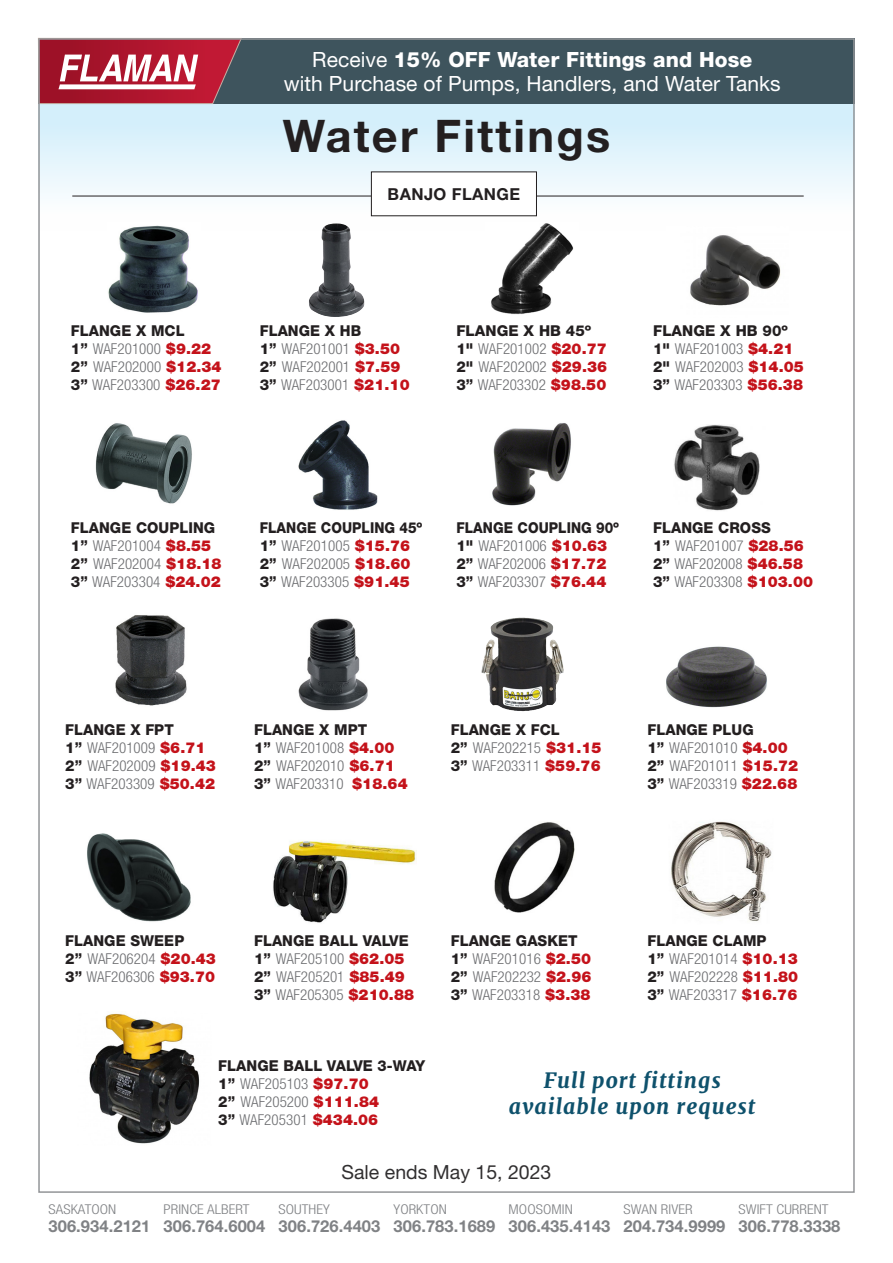
<style>
.page{position:relative;width:893px;height:1263px;background:#fff}
.page>*{position:absolute;margin:0;border:0;box-sizing:border-box;transform-origin:0 0}
.t1{font:700 45px "Helvetica Neue LT Std";letter-spacing:.05em;color:#231f20}
.t2{font:21px/24px "Helvetica Neue LT Std";letter-spacing:.005em;color:#fff;text-align:center}
.t3{font:italic 800 21px "Merriweather";letter-spacing:.05em;color:#0e516c}
.Standard_Features_Su{font:19.5px "Helvetica Neue LT Std";color:#312f30}
.t4{font:700 16.5px "Helvetica Neue LT Std";letter-spacing:.005em;color:#808285}
.t5{font:700 16.5px "Helvetica Neue LT Std";letter-spacing:.025em;color:#231f20}
.t6{font:300 condensed 15px "Helvetica Neue LT Std";letter-spacing:.005em;color:#6c6d70}
.t7{font:800 15px/18px "Helvetica Neue LT Std";letter-spacing:.005em;color:#231f20}
.t8{font:800 15px "Helvetica Neue LT Std";letter-spacing:.005em;color:#231f20;scale:.91 1}
.t9{font:300 condensed 13.5px "Helvetica Neue LT Std";letter-spacing:.005em;color:#808285;scale:1.11 1}
.s1{font-weight:800}
.s2{font-weight:300;font-stretch:condensed;color:#6c6d70}
.s3{font-weight:900;color:#c4121a}
.s4{font-weight:800;font-stretch:normal;color:#231f20}
.s5{font-weight:900;font-stretch:normal;color:#c4121a}
</style>
<div class="page">
<div style="left:38px;top:102px;width:817px;height:129px;background:linear-gradient(to bottom,#ceedfb,#fffefd)"></div>
<div style="left:38px;top:38px;width:817px;height:66px;background:#3e545d"></div>
<svg style="left:41px;top:41px;width:200px;height:63px;background:#b6495b"></svg>
<hr style="left:72px;top:196px;width:732px;height:1px;background:#231f20">
<div style="left:371px;top:172px;width:165px;height:44px;background:#fff"></div>
<img style="left:95px;top:423px;width:97px;height:81px">
<img style="left:298px;top:420px;width:80px;height:90px">
<img style="left:492px;top:423px;width:79px;height:83px">
<img style="left:674px;top:425px;width:86px;height:86px">
<img style="left:309px;top:223px;width:56px;height:94px">
<img style="left:485px;top:222px;width:94px;height:93px">
<img style="left:666px;top:227px;width:122px;height:79px">
<img style="left:107px;top:222px;width:94px;height:91px">
<img style="left:87px;top:833px;width:104px;height:89px">
<img style="left:273px;top:840px;width:144px;height:83px">
<img style="left:494px;top:822px;width:81px;height:91px">
<img style="left:671px;top:821px;width:101px;height:100px">
<img style="left:298px;top:618px;width:70px;height:93px">
<img style="left:482px;top:618px;width:39px;height:48px">
<img style="left:666px;top:646px;width:101px;height:62px">
<img style="left:115px;top:615px;width:72px;height:91px">
<img style="left:89px;top:1013px;width:111px;height:131px">
<h2 class="t2" style="left:284px;top:48px;width:499px">Receive <span class="s1">15% OFF Water Fittings and Hose<br></span>with Purchase of Pumps, Handlers, and Water Tanks</h2>
<p class="t1" style="left:283px;top:108px;width:329px">Water Fittings</p>
<p class="t5" style="left:388px;top:184px;width:134px">BANJO FLANGE</p>
<p class="t7" style="left:71px;top:321px;width:142px">FLANGE X MCL<br>1” <span class="s2">WAF201000</span> <span class="s3">$9.22</span></p>
<p class="t6" style="left:71px;top:358px;width:152px"><span class="s4">2”</span> WAF202000 <span class="s5">$12.34</span></p>
<p class="t6" style="left:71px;top:376px;width:151px"><span class="s4">3”</span> WAF203300 <span class="s5">$26.27</span></p>
<p class="t7" style="left:260px;top:321px;width:103px">FLANGE X HB</p>
<p class="t6" style="left:260px;top:340px;width:142px"><span class="s4">1”</span> WAF201001 <span class="s5">$3.50</span></p>
<p class="t6" style="left:260px;top:358px;width:142px"><span class="s4">2”</span> WAF202001 <span class="s5">$7.59</span></p>
<p class="t6" style="left:260px;top:376px;width:151px"><span class="s4">3”</span> WAF203001 <span class="s5">$21.10</span></p>
<p class="t7" style="left:456px;top:321px;width:136px">FLANGE X HB 45º</p>
<p class="t6" style="left:456px;top:340px;width:152px"><span class="s4">1"</span> WAF201002 <span class="s5">$20.77</span></p>
<p class="t6" style="left:456px;top:358px;width:152px"><span class="s4">2"</span> WAF202002 <span class="s5">$29.36</span></p>
<p class="t6" style="left:456px;top:376px;width:151px"><span class="s4">3”</span> WAF203302 <span class="s5">$98.50</span></p>
<p class="t7" style="left:653px;top:321px;width:136px">FLANGE X HB 90º</p>
<p class="t6" style="left:653px;top:340px;width:142px"><span class="s4">1"</span> WAF201003 <span class="s5">$4.21</span></p>
<p class="t6" style="left:653px;top:358px;width:152px"><span class="s4">2"</span> WAF202003 <span class="s5">$14.05</span></p>
<p class="t6" style="left:653px;top:376px;width:151px"><span class="s4">3”</span> WAF203303 <span class="s5">$56.38</span></p>
<p class="t7" style="left:71px;top:518px;width:146px">FLANGE COUPLING<br>1” <span class="s2">WAF201004</span> <span class="s3">$8.55</span></p>
<p class="t6" style="left:71px;top:555px;width:152px"><span class="s4">2”</span> WAF202004 <span class="s5">$18.18</span></p>
<p class="t6" style="left:71px;top:573px;width:151px"><span class="s4">3”</span> WAF203304 <span class="s5">$24.02</span></p>
<p class="t8" style="left:260px;top:518px;width:180px">FLANGE COUPLING 45º</p>
<p class="t6" style="left:260px;top:537px;width:152px"><span class="s4">1”</span> WAF201005 <span class="s5">$15.76</span></p>
<p class="t6" style="left:260px;top:555px;width:152px"><span class="s4">2”</span> WAF202005 <span class="s5">$18.60</span></p>
<p class="t6" style="left:260px;top:573px;width:151px"><span class="s4">3”</span> WAF203305 <span class="s5">$91.45</span></p>
<p class="t8" style="left:456px;top:518px;width:180px">FLANGE COUPLING 90º</p>
<p class="t6" style="left:456px;top:537px;width:152px"><span class="s4">1"</span> WAF201006 <span class="s5">$10.63</span></p>
<p class="t6" style="left:456px;top:555px;width:151px"><span class="s4">2”</span> WAF202006 <span class="s5">$17.72</span></p>
<p class="t6" style="left:456px;top:573px;width:151px"><span class="s4">3”</span> WAF203307 <span class="s5">$76.44</span></p>
<p class="t7" style="left:653px;top:518px;width:119px">FLANGE CROSS</p>
<p class="t6" style="left:653px;top:537px;width:152px"><span class="s4">1”</span> WAF201007 <span class="s5">$28.56</span></p>
<p class="t6" style="left:653px;top:555px;width:151px"><span class="s4">2”</span> WAF202008 <span class="s5">$46.58</span></p>
<p class="t6" style="left:653px;top:573px;width:162px"><span class="s4">3”</span> WAF203308 <span class="s5">$103.00</span></p>
<p class="t7" style="left:65px;top:721px;width:142px">FLANGE X FPT<br>1” <span class="s2">WAF201009</span> <span class="s3">$6.71</span></p>
<p class="t6" style="left:65px;top:757px;width:152px"><span class="s4">2”</span> WAF202009 <span class="s5">$19.43</span></p>
<p class="t6" style="left:65px;top:775px;width:151px"><span class="s4">3”</span> WAF203309 <span class="s5">$50.42</span></p>
<p class="t7" style="left:254px;top:721px;width:142px">FLANGE X MPT<br>1” <span class="s2">WAF201008</span> <span class="s3">$4.00</span></p>
<p class="t6" style="left:254px;top:757px;width:142px"><span class="s4">2”</span> WAF202010 <span class="s5">$6.71</span></p>
<p class="t6" style="left:254px;top:775px;width:155px"><span class="s4">3”</span> WAF203310 <span class="s5">$18.64</span></p>
<p class="t7" style="left:451px;top:721px;width:152px">FLANGE X FCL<br>2” <span class="s2">WAF202215</span> <span class="s3">$31.15</span></p>
<p class="t6" style="left:451px;top:757px;width:151px"><span class="s4">3”</span> WAF203311 <span class="s5">$59.76</span></p>
<p class="t7" style="left:647px;top:721px;width:142px">FLANGE PLUG<br>1” <span class="s2">WAF201010</span> <span class="s3">$4.00</span></p>
<p class="t6" style="left:647px;top:757px;width:152px"><span class="s4">2”</span> WAF201011 <span class="s5">$15.72</span></p>
<p class="t6" style="left:647px;top:775px;width:151px"><span class="s4">3”</span> WAF203319 <span class="s5">$22.68</span></p>
<p class="t7" style="left:65px;top:932px;width:121px">FLANGE SWEEP</p>
<p class="t6" style="left:65px;top:950px;width:152px"><span class="s4">2”</span> WAF206204 <span class="s5">$20.43</span></p>
<p class="t6" style="left:65px;top:968px;width:151px"><span class="s4">3”</span> WAF206306 <span class="s5">$93.70</span></p>
<p class="t7" style="left:254px;top:932px;width:156px">FLANGE BALL VALVE<br>1” <span class="s2">WAF205100</span> <span class="s3">$62.05</span></p>
<p class="t6" style="left:254px;top:968px;width:152px"><span class="s4">2”</span> WAF205201 <span class="s5">$85.49</span></p>
<p class="t6" style="left:254px;top:986px;width:162px"><span class="s4">3”</span> WAF205305 <span class="s5">$210.88</span></p>
<p class="t7" style="left:451px;top:932px;width:142px">FLANGE GASKET<br>1” <span class="s2">WAF201016</span> <span class="s3">$2.50</span></p>
<p class="t6" style="left:451px;top:968px;width:142px"><span class="s4">2”</span> WAF202232 <span class="s5">$2.96</span></p>
<p class="t6" style="left:451px;top:986px;width:141px"><span class="s4">3”</span> WAF203318 <span class="s5">$3.38</span></p>
<p class="t7" style="left:647px;top:932px;width:152px">FLANGE CLAMP<br>1” <span class="s2">WAF201014</span> <span class="s3">$10.13</span></p>
<p class="t6" style="left:647px;top:968px;width:152px"><span class="s4">2”</span> WAF202228 <span class="s5">$11.80</span></p>
<p class="t6" style="left:647px;top:986px;width:151px"><span class="s4">3”</span> WAF203317 <span class="s5">$16.76</span></p>
<p class="t7" style="left:218px;top:1057px;width:209px">FLANGE BALL VALVE 3-WAY<br>1” <span class="s2">WAF205103</span> <span class="s3">$97.70</span></p>
<p class="t6" style="left:218px;top:1093px;width:162px"><span class="s4">2”</span> WAF205200 <span class="s5">$111.84</span></p>
<p class="t6" style="left:218px;top:1111px;width:162px"><span class="s4">3”</span> WAF205301 <span class="s5">$434.06</span></p>
<p class="t3" style="left:544px;top:1068px;width:178px">Full port fittings</p>
<p class="t3" style="left:509px;top:1093px;width:248px">available upon request</p>
<p class="t9" style="left:49px;top:1201px;width:63px">SASKATOON</p>
<p class="t4" style="left:49px;top:1216px;width:103px">306.934.2121</p>
<p class="t9" style="left:164px;top:1201px;width:79px">PRINCE ALBERT</p>
<p class="t4" style="left:164px;top:1216px;width:103px">306.764.6004</p>
<p class="Standard_Features_Su" style="left:342px;top:1160px;width:211px">Sale ends May 15, 2023</p>
<p class="t9" style="left:279px;top:1201px;width:48px">SOUTHEY</p>
<p class="t4" style="left:279px;top:1216px;width:103px">306.726.4403</p>
<p class="t9" style="left:394px;top:1201px;width:49px">YORKTON</p>
<p class="t4" style="left:394px;top:1216px;width:103px">306.783.1689</p>
<p class="t9" style="left:509px;top:1201px;width:59px">MOOSOMIN</p>
<p class="t4" style="left:509px;top:1216px;width:103px">306.435.4143</p>
<p class="t9" style="left:624px;top:1201px;width:64px">SWAN RIVER</p>
<p class="t4" style="left:624px;top:1216px;width:103px">204.734.9999</p>
<p class="t9" style="left:739px;top:1201px;width:83px">SWIFT CURRENT</p>
<p class="t4" style="left:739px;top:1216px;width:103px">306.778.3338</p>
</div>
